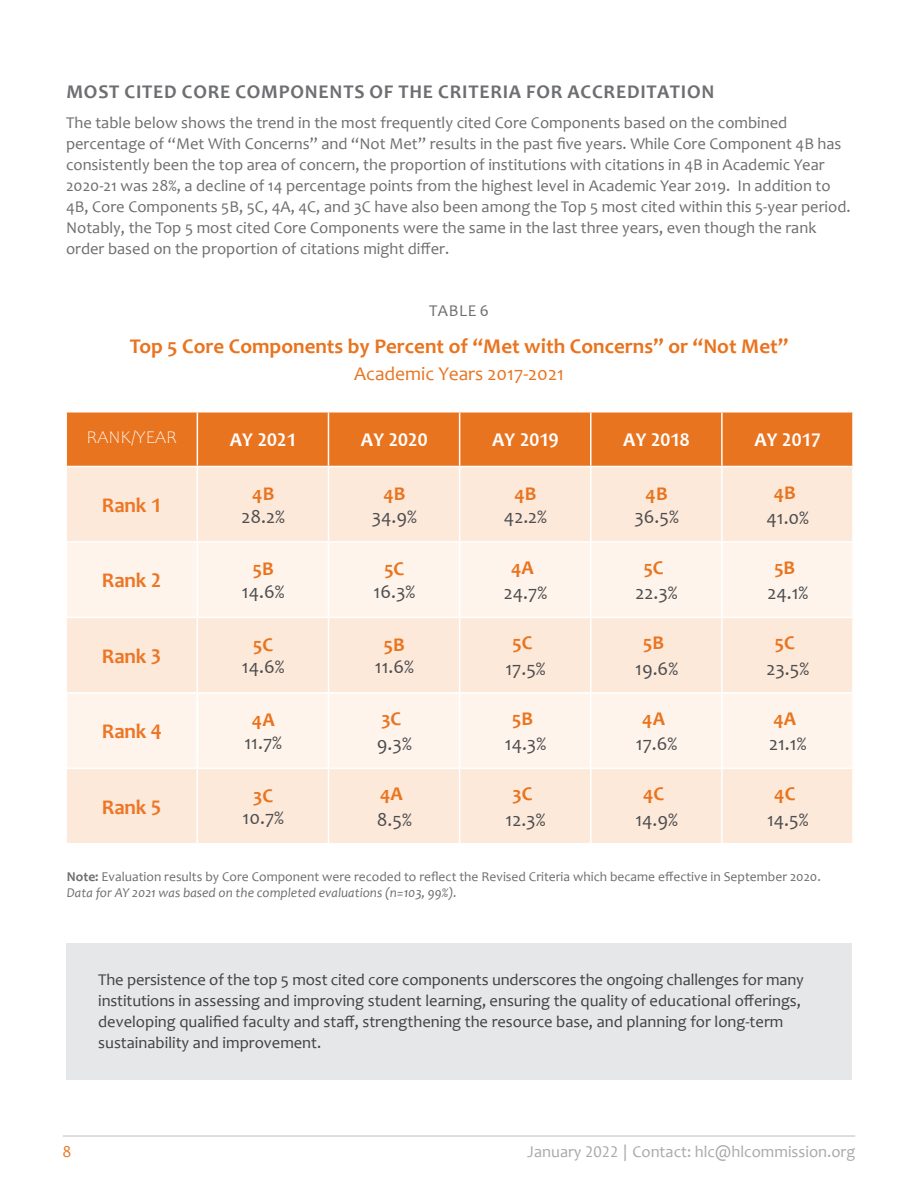
<style>
.page{position:relative;width:918px;height:1188px;background:#fff}
.page>*{position:absolute;margin:0;border:0;box-sizing:border-box;transform-origin:0 0}
.t1{font:700 21px "Candara";color:#e9741f}
.t2{font:700 21px "Candara";letter-spacing:-.005em;color:#ec7625}
.t3{font:19.5px "Candara";color:#4d4d4f}
.t4{font:700 19.5px "Candara";letter-spacing:.04em;color:#6d6e71}
.t5{font:700 19.5px "Candara";color:#e9741f}
.t6{font:700 19.5px "Candara";letter-spacing:-.005em;color:#fff}
.t7{font:19.5px "Candara";color:#e9741f}
.t8{font:300 18px "Candara";color:#fff}
.t9{font:16.5px/21px "Candara";color:#6d6e71}
.t10{font:16.5px/21px "Candara";color:#414042}
.t11{font:16.5px "Candara";color:#a7a9ac}
.t12{font:16.5px "Candara";color:#ec7625}
.t13{font:13.5px/16.5px "Candara";color:#6d6e71}
.s1{font-weight:700}
.s2{font-style:italic}
</style>
<div class="page">
<div style="left:66px;top:944px;width:786px;height:136px;background:#e6e7e8"></div>
<div style="left:67px;top:412px;width:785px;height:54px;background:#e9741f"></div>
<div style="left:67px;top:467px;width:785px;height:376px;background:#fce9da"></div>
<svg style="left:67px;top:543px;width:785px;height:225px;background:#fdf0e6"></svg>
<hr style="left:459px;top:412px;width:1px;height:54px;background:#fff">
<hr style="left:590px;top:412px;width:2px;height:54px;background:#fff">
<hr style="left:721px;top:412px;width:2px;height:54px;background:#fff">
<hr style="left:197px;top:467px;width:1px;height:74px;background:#fff">
<hr style="left:328px;top:467px;width:1px;height:74px;background:#fff">
<hr style="left:459px;top:467px;width:1px;height:74px;background:#fff">
<hr style="left:590px;top:467px;width:2px;height:74px;background:#fff">
<hr style="left:721px;top:467px;width:2px;height:74px;background:#fff">
<hr style="left:65px;top:541px;width:132px;height:2px;background:#fff">
<hr style="left:197px;top:541px;width:131px;height:2px;background:#fff">
<hr style="left:197px;top:543px;width:1px;height:74px;background:#fff">
<hr style="left:328px;top:541px;width:132px;height:2px;background:#fff">
<hr style="left:328px;top:543px;width:1px;height:74px;background:#fff">
<hr style="left:460px;top:541px;width:131px;height:2px;background:#fff">
<hr style="left:459px;top:543px;width:1px;height:74px;background:#fff">
<hr style="left:591px;top:541px;width:131px;height:2px;background:#fff">
<hr style="left:590px;top:543px;width:2px;height:74px;background:#fff">
<hr style="left:722px;top:541px;width:132px;height:2px;background:#fff">
<hr style="left:721px;top:543px;width:2px;height:74px;background:#fff">
<hr style="left:65px;top:617px;width:132px;height:1px;background:#fff">
<hr style="left:197px;top:617px;width:131px;height:1px;background:#fff">
<hr style="left:197px;top:618px;width:1px;height:74px;background:#fff">
<hr style="left:328px;top:617px;width:132px;height:1px;background:#fff">
<hr style="left:328px;top:618px;width:1px;height:74px;background:#fff">
<hr style="left:460px;top:617px;width:131px;height:1px;background:#fff">
<hr style="left:459px;top:618px;width:1px;height:74px;background:#fff">
<hr style="left:591px;top:617px;width:131px;height:1px;background:#fff">
<hr style="left:590px;top:618px;width:2px;height:74px;background:#fff">
<hr style="left:722px;top:617px;width:132px;height:1px;background:#fff">
<hr style="left:721px;top:618px;width:2px;height:74px;background:#fff">
<hr style="left:65px;top:692px;width:132px;height:2px;background:#fff">
<hr style="left:197px;top:692px;width:131px;height:2px;background:#fff">
<hr style="left:328px;top:692px;width:132px;height:2px;background:#fff">
<hr style="left:328px;top:694px;width:1px;height:74px;background:#fff">
<hr style="left:460px;top:692px;width:131px;height:2px;background:#fff">
<hr style="left:459px;top:694px;width:1px;height:74px;background:#fff">
<hr style="left:591px;top:692px;width:131px;height:2px;background:#fff">
<hr style="left:590px;top:694px;width:2px;height:74px;background:#fff">
<hr style="left:722px;top:692px;width:132px;height:2px;background:#fff">
<hr style="left:721px;top:694px;width:2px;height:74px;background:#fff">
<hr style="left:65px;top:768px;width:132px;height:1px;background:#fff">
<hr style="left:197px;top:768px;width:131px;height:1px;background:#fff">
<hr style="left:197px;top:769px;width:1px;height:74px;background:#fff">
<hr style="left:328px;top:768px;width:132px;height:1px;background:#fff">
<hr style="left:328px;top:769px;width:1px;height:74px;background:#fff">
<hr style="left:460px;top:768px;width:131px;height:1px;background:#fff">
<hr style="left:459px;top:769px;width:1px;height:74px;background:#fff">
<hr style="left:591px;top:768px;width:131px;height:1px;background:#fff">
<hr style="left:590px;top:769px;width:2px;height:74px;background:#fff">
<hr style="left:722px;top:768px;width:132px;height:1px;background:#fff">
<hr style="left:721px;top:769px;width:2px;height:74px;background:#fff">
<hr style="left:197px;top:694px;width:1px;height:74px;background:#fff">
<hr style="left:198px;top:694px;width:1px;height:74px;background:#fff">
<hr style="left:197px;top:412px;width:1px;height:54px;background:#fff">
<hr style="left:328px;top:412px;width:1px;height:54px;background:#fff">
<hr style="left:63px;top:1136px;width:792px;height:1px;background:#bcbec0">
<p class="t4" style="left:66px;top:80px;width:649px">MOST CITED CORE COMPONENTS OF THE CRITERIA FOR ACCREDITATION</p>
<p class="t9" style="left:66px;top:112px;width:786px">The table below shows the trend in the most frequently cited Core Components based on the combined percentage of “Met With Concerns” and “Not Met” results in the past five years. While Core Component 4B has consistently been the top area of concern, the proportion of institutions with citations in 4B in Academic Year 2020-21 was 28%, a decline of 14 percentage points from the highest level in Academic Year 2019. In addition to 4B, Core Components 5B, 5C, 4A, 4C, and 3C have also been among the Top 5 most cited within this 5-year period.<br>Notably, the Top 5 most cited Core Components were the same in the last three years, even though the rank order based on the proportion of citations might differ.</p>
<p class="t9" style="left:429px;top:300px;width:61px">TABLE 6</p>
<p class="t1" style="left:130px;top:333px;width:660px">Top 5 Core Components by Percent of “Met with Concerns” or “Not Met”</p>
<p class="t7" style="left:354px;top:361px;width:211px">Academic Years 2017-2021</p>
<p class="t8" style="left:86px;top:427px;width:92px">RANK/YEAR</p>
<p class="t6" style="left:230px;top:428px;width:68px">AY 2021</p>
<p class="t6" style="left:361px;top:428px;width:68px">AY 2020</p>
<p class="t6" style="left:492px;top:428px;width:68px">AY 2019</p>
<p class="t6" style="left:623px;top:428px;width:68px">AY 2018</p>
<p class="t6" style="left:754px;top:428px;width:68px">AY 2017</p>
<p class="t2" style="left:102px;top:492px;width:61px">Rank 1</p>
<p class="t2" style="left:102px;top:567px;width:61px">Rank 2</p>
<p class="t2" style="left:102px;top:643px;width:61px">Rank 3</p>
<p class="t2" style="left:102px;top:718px;width:61px">Rank 4</p>
<p class="t2" style="left:102px;top:794px;width:61px">Rank 5</p>
<p class="t5" style="left:252px;top:481px;width:24px">4B</p>
<p class="t3" style="left:242px;top:504px;width:45px">28.2%</p>
<p class="t5" style="left:253px;top:557px;width:22px">5B</p>
<p class="t3" style="left:242px;top:579px;width:44px">14.6%</p>
<p class="t5" style="left:253px;top:632px;width:21px">5C</p>
<p class="t3" style="left:242px;top:655px;width:44px">14.6%</p>
<p class="t5" style="left:252px;top:708px;width:24px">4A</p>
<p class="t3" style="left:244px;top:730px;width:39px">11.7%</p>
<p class="t5" style="left:253px;top:783px;width:21px">3C</p>
<p class="t3" style="left:243px;top:806px;width:43px">10.7%</p>
<p class="t5" style="left:383px;top:481px;width:24px">4B</p>
<p class="t3" style="left:372px;top:504px;width:47px">34.9%</p>
<p class="t5" style="left:384px;top:557px;width:21px">5C</p>
<p class="t3" style="left:374px;top:579px;width:43px">16.3%</p>
<p class="t5" style="left:384px;top:632px;width:22px">5B</p>
<p class="t3" style="left:375px;top:655px;width:41px">11.6%</p>
<p class="t5" style="left:381px;top:706px;width:21px">3C</p>
<p class="t3" style="left:377px;top:732px;width:36px">9.3%</p>
<p class="t5" style="left:380px;top:782px;width:24px">4A</p>
<p class="t3" style="left:377px;top:807px;width:37px">8.5%</p>
<p class="t5" style="left:515px;top:481px;width:24px">4B</p>
<p class="t3" style="left:504px;top:504px;width:45px">42.2%</p>
<p class="t5" style="left:511px;top:555px;width:24px">4A</p>
<p class="t3" style="left:504px;top:581px;width:45px">24.7%</p>
<p class="t5" style="left:513px;top:631px;width:21px">5C</p>
<p class="t3" style="left:505px;top:656px;width:42px">17.5%</p>
<p class="t5" style="left:512px;top:706px;width:22px">5B</p>
<p class="t3" style="left:505px;top:732px;width:43px">14.3%</p>
<p class="t5" style="left:513px;top:782px;width:21px">3C</p>
<p class="t3" style="left:506px;top:807px;width:42px">12.3%</p>
<p class="t5" style="left:646px;top:481px;width:24px">4B</p>
<p class="t3" style="left:634px;top:504px;width:46px">36.5%</p>
<p class="t5" style="left:644px;top:555px;width:21px">5C</p>
<p class="t3" style="left:636px;top:581px;width:44px">22.3%</p>
<p class="t5" style="left:643px;top:631px;width:22px">5B</p>
<p class="t3" style="left:635px;top:656px;width:45px">19.6%</p>
<p class="t5" style="left:642px;top:706px;width:24px">4A</p>
<p class="t3" style="left:636px;top:732px;width:43px">17.6%</p>
<p class="t5" style="left:643px;top:782px;width:23px">4C</p>
<p class="t3" style="left:635px;top:807px;width:44px">14.9%</p>
<p class="t5" style="left:774px;top:480px;width:24px">4B</p>
<p class="t3" style="left:766px;top:505px;width:44px">41.0%</p>
<p class="t5" style="left:774px;top:555px;width:22px">5B</p>
<p class="t3" style="left:767px;top:581px;width:42px">24.1%</p>
<p class="t5" style="left:775px;top:631px;width:21px">5C</p>
<p class="t3" style="left:766px;top:656px;width:44px">23.5%</p>
<p class="t5" style="left:773px;top:706px;width:24px">4A</p>
<p class="t3" style="left:769px;top:732px;width:39px">21.1%</p>
<p class="t5" style="left:774px;top:782px;width:23px">4C</p>
<p class="t3" style="left:767px;top:807px;width:43px">14.5%</p>
<p class="t13" style="left:67px;top:868px;width:755px"><span class="s1">Note:</span> Evaluation results by Core Component were recoded to reflect the Revised Criteria which became effective in September 2020.<br><span class="s2">Data for AY 2021 was based on the completed evaluations (n=103, 99%).</span></p>
<p class="t10" style="left:98px;top:969px;width:707px">The persistence of the top 5 most cited core components underscores the ongoing challenges for many institutions in assessing and improving student learning, ensuring the quality of educational offerings, developing qualified faculty and staff, strengthening the resource base, and planning for long-term sustainability and improvement.</p>
<p class="t12" style="left:63px;top:1141px;width:10px">8</p>
<p class="t11" style="left:527px;top:1141px;width:330px">January 2022 | Contact: hlc@hlcommission.org</p>
</div>
